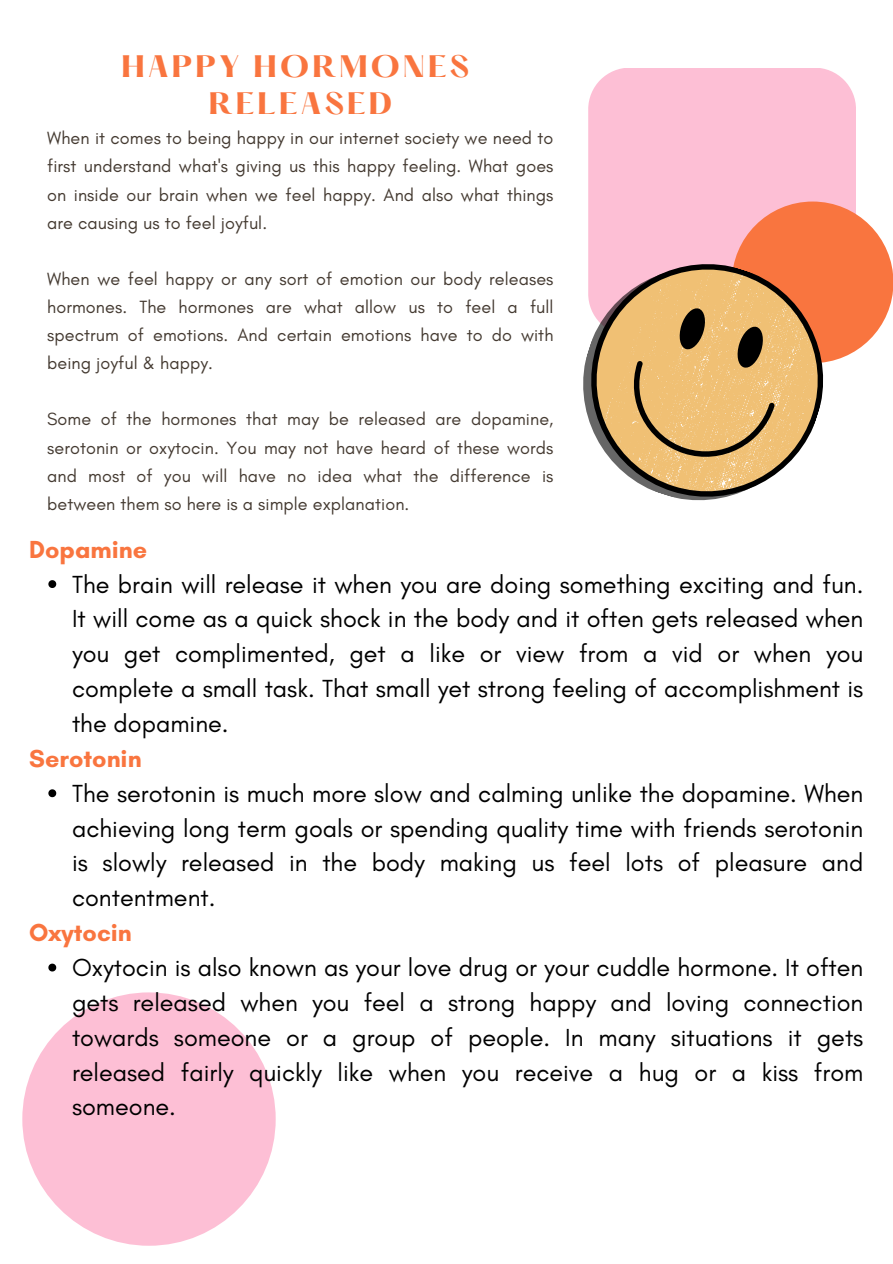
<style>
.page{position:relative;width:893px;height:1264px;background:#fff}
.page>*{position:absolute;margin:0;border:0;box-sizing:border-box;transform-origin:0 0}
.t1{font:700 27.15px "Hatton";letter-spacing:.095em;color:#f9753f}
.t2{font:25.2px/34.8px "Glacial Indifference";color:#000;text-align:justify}
.t3{font:700 25.2px "Glacial Indifference";color:#f9753f}
.t4{font:18px/28px "Glacial Indifference";letter-spacing:.005em;color:#443a31;text-align:justify}
</style>
<div class="page">
<div style="left:588px;top:68px;width:267px;height:166px;background:#fdbfd5"></div>
<div style="left:731px;top:201px;width:161px;height:162px;background:#f9753f;border-radius:50%"></div>
<svg style="left:583px;top:234px;width:269px;height:267px"></svg>
<div style="left:22px;top:992px;width:254px;height:253px;background:#fdbfd5;border-radius:50%"></div>
<svg style="left:48px;top:580px;width:8px;height:8px"></svg>
<svg style="left:48px;top:789px;width:8px;height:8px"></svg>
<svg style="left:48px;top:963px;width:8px;height:8px"></svg>
<p class="t1" style="left:121px;top:54px;width:349px">HAPPY HORMONES</p>
<p class="t1" style="left:208px;top:91px;width:185px">RELEASED</p>
<p class="t4" style="left:47px;top:124px;width:508px">When it comes to being happy in our internet society we need to first understand what's giving us this happy feeling. What goes on inside our brain when we feel happy. And also what things are causing us to feel joyful.</p>
<p class="t4" style="left:47px;top:264px;width:508px">When we feel happy or any sort of emotion our body releases hormones. The hormones are what allow us to feel a full spectrum of emotions. And certain emotions have to do with being joyful &amp; happy.</p>
<p class="t4" style="left:47px;top:405px;width:508px">Some of the hormones that may be released are dopamine, serotonin or oxytocin. You may not have heard of these words and most of you will have no idea what the difference is between them so here is a simple explanation.</p>
<p class="t3" style="left:29px;top:533px;width:119px">Dopamine</p>
<p class="t2" style="left:72px;top:566px;width:792px">The brain will release it when you are doing something exciting and fun.<br>It will come as a quick shock in the body and it often gets released when you get complimented, get a like or view from a vid or when you complete a small task. That small yet strong feeling of accomplishment is the dopamine.</p>
<p class="t3" style="left:29px;top:743px;width:114px">Serotonin</p>
<p class="t2" style="left:72px;top:775px;width:792px">The serotonin is much more slow and calming unlike the dopamine. When achieving long term goals or spending quality time with friends serotonin is slowly released in the body making us feel lots of pleasure and contentment.</p>
<p class="t3" style="left:29px;top:917px;width:104px">Oxytocin</p>
<p class="t2" style="left:72px;top:949px;width:792px">Oxytocin is also known as your love drug or your cuddle hormone. It often gets released when you feel a strong happy and loving connection towards someone or a group of people. In many situations it gets released fairly quickly like when you receive a hug or a kiss from someone.</p>
</div>
